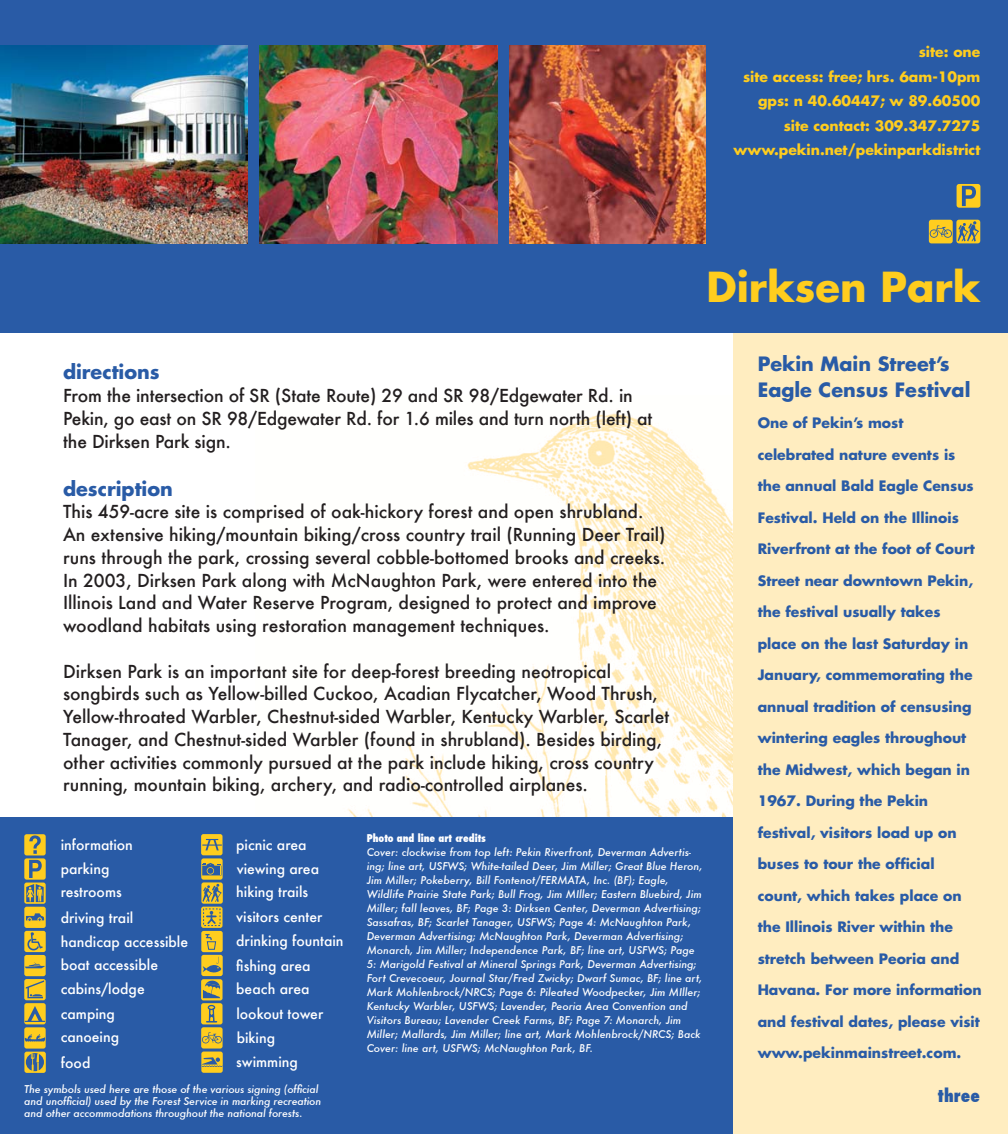
<style>
.page{position:relative;width:1008px;height:1134px;background:#fff}
.page>*{position:absolute;margin:0;border:0;box-sizing:border-box;transform-origin:0 0}
.t1{font:700 40.25px "Futura";color:#ffcd1e}
.t2{font:700 19.25px/26.2px "Futura";color:#295ba6}
.t3{font:500 17.5px/22.8px "Futura";color:#231f20}
.t4{font:800 condensed 17.5px "Futura";letter-spacing:.005em;color:#295ba6}
.t5{font:700 14px "Futura";color:#295ba6}
.t6{font:500 14px/24px "Futura";color:#fff}
.t7{font:700 14px/24.5px "Futura";color:#ffcd1e;text-align:right}
.t8{font:italic 500 10.5px/14px "Futura";color:#fff}
.t9{font:800 condensed 10.5px "Futura";color:#fff}
</style>
<div class="page">
<img style="left:347px;top:413px;width:386px;height:404px">
<div style="left:0;top:817px;width:744px;height:317px;background:#295ba6"></div>
<div style="left:733px;top:332px;width:275px;height:802px;background:#ffedc0"></div>
<div style="left:0;top:0;width:1008px;height:332px;background:#295ba6"></div>
<img style="left:0;top:46px;width:247px;height:197px">
<img style="left:509px;top:46px;width:196px;height:197px">
<div style="left:957px;top:184px;width:23px;height:24px;background:linear-gradient(to bottom,#f8c922,#faca21);border-radius:3px"></div>
<svg style="left:962px;top:186px;width:14px;height:20px"></svg>
<div style="left:956px;top:220px;width:24px;height:23px;background:#ffcd1e;border-radius:3px"></div>
<svg style="left:958px;top:221px;width:21px;height:21px"></svg>
<div style="left:929px;top:220px;width:24px;height:23px;background:#ffcd1e;border-radius:3px"></div>
<svg style="left:930px;top:225px;width:22px;height:13px"></svg>
<img style="left:260px;top:46px;width:237px;height:197px">
<div style="left:24px;top:931px;width:22px;height:21px;background:#ffcd1e;border-radius:2px"></div>
<svg style="left:27px;top:932px;width:16px;height:18px"></svg>
<div style="left:24px;top:858px;width:22px;height:22px;background:#ffcd1e;border-radius:2px"></div>
<svg style="left:29px;top:860px;width:13px;height:18px"></svg>
<svg style="left:24px;top:883px;width:22px;height:21px"></svg>
<svg style="left:26px;top:884px;width:18px;height:18px"></svg>
<div style="left:24px;top:1027px;width:22px;height:22px;background:#ffcd1e;border-radius:2px"></div>
<svg style="left:24px;top:1034px;width:22px;height:8px"></svg>
<div style="left:24px;top:955px;width:22px;height:21px;background:#ffcd1e;border-radius:2px"></div>
<svg style="left:25px;top:962px;width:20px;height:6px"></svg>
<div style="left:24px;top:1003px;width:22px;height:21px;background:#ffcd1e;border-radius:2px"></div>
<svg style="left:25px;top:1006px;width:20px;height:16px"></svg>
<div style="left:24px;top:834px;width:22px;height:21px;background:#ffcd1e;border-radius:2px"></div>
<svg style="left:29px;top:835px;width:12px;height:19px"></svg>
<svg style="left:24px;top:979px;width:22px;height:21px"></svg>
<svg style="left:26px;top:980px;width:18px;height:18px"></svg>
<div style="left:24px;top:907px;width:22px;height:21px;background:#ffcd1e;border-radius:2px"></div>
<svg style="left:26px;top:913px;width:18px;height:9px"></svg>
<svg style="left:24px;top:1052px;width:22px;height:21px"></svg>
<div style="left:26px;top:1053px;width:18px;height:18px;background:#295ba6;border-radius:50%"></div>
<svg style="left:31px;top:1053px;width:8px;height:18px"></svg>
<div style="left:201px;top:882px;width:22px;height:22px;background:#ffcd1e;border-radius:2px"></div>
<svg style="left:202px;top:884px;width:20px;height:18px"></svg>
<div style="left:201px;top:955px;width:22px;height:21px;background:#ffcd1e;border-radius:2px"></div>
<div style="left:201px;top:834px;width:22px;height:21px;background:#ffcd1e;border-radius:2px"></div>
<svg style="left:202px;top:839px;width:20px;height:11px"></svg>
<div style="left:201px;top:1027px;width:22px;height:22px;background:#ffcd1e;border-radius:2px"></div>
<svg style="left:202px;top:1032px;width:20px;height:11px"></svg>
<svg style="left:201px;top:858px;width:22px;height:22px"></svg>
<svg style="left:202px;top:863px;width:19px;height:12px"></svg>
<svg style="left:201px;top:979px;width:22px;height:21px"></svg>
<svg style="left:203px;top:957px;width:18px;height:41px"></svg>
<div style="left:201px;top:1003px;width:22px;height:21px;background:#ffcd1e;border-radius:2px"></div>
<svg style="left:207px;top:1005px;width:10px;height:17px"></svg>
<svg style="left:201px;top:907px;width:22px;height:21px"></svg>
<svg style="left:206px;top:911px;width:11px;height:15px"></svg>
<div style="left:201px;top:931px;width:22px;height:21px;background:#ffcd1e;border-radius:2px"></div>
<svg style="left:205px;top:934px;width:11px;height:16px"></svg>
<div style="left:201px;top:1052px;width:22px;height:21px;background:#ffcd1e;border-radius:2px"></div>
<svg style="left:202px;top:1057px;width:20px;height:10px"></svg>
<h3 class="t7" style="left:734px;top:41px;width:248px">site: one<br>site access: free; hrs. 6am-10pm gps: n 40.60447; w 89.60500 site contact: 309.347.7275 www.pekin.net/pekinparkdistrict</h3>
<h1 class="t1" style="left:707px;top:268px;width:275px">Dirksen Park</h1>
<h2 class="t2" style="left:63px;top:361px;width:98px">directions</h2>
<h3 class="t3" style="left:63px;top:384px;width:591px">From the intersection of SR (State Route) 29 and SR 98/Edgewater Rd. in<br>Pekin, go east on SR 98/Edgewater Rd. for 1.6 miles and turn north (left) at the Dirksen Park sign.</h3>
<h2 class="t2" style="left:63px;top:477px;width:111px">description</h2>
<p class="t3" style="left:63px;top:500px;width:604px">This 459-acre site is comprised of oak-hickory forest and open shrubland.<br>An extensive hiking/mountain biking/cross country trail (Running Deer Trail) runs through the park, crossing several cobble-bottomed brooks and creeks.<br>In 2003, Dirksen Park along with McNaughton Park, were entered into the Illinois Land and Water Reserve Program, designed to protect and improve woodland habitats using restoration management techniques.</p>
<p class="t3" style="left:63px;top:659px;width:608px">Dirksen Park is an important site for deep-forest breeding neotropical songbirds such as Yellow-billed Cuckoo, Acadian Flycatcher, Wood Thrush, Yellow-throated Warbler, Chestnut-sided Warbler, Kentucky Warbler, Scarlet Tanager, and Chestnut-sided Warbler (found in shrubland). Besides birding, other activities commonly pursued at the park include hiking, cross country running, mountain biking, archery, and radio-controlled airplanes.</p>
<p class="t9" style="left:367px;top:832px;width:121px">Photo and line art credits</p>
<p class="t8" style="left:367px;top:845px;width:337px">Cover: clockwise from top left: Pekin Riverfront, Deverman Advertis&shy;ing; line art, USFWS; White-tailed Deer, Jim Miller; Great Blue Heron, Jim Miller; Pokeberry, Bill Fontenot/FERMATA, Inc. (BF); Eagle, Wildlife Prairie State Park; Bull Frog, Jim MIller; Eastern Bluebird, Jim Miller; fall leaves, BF; Page 3: Dirksen Center, Deverman Advertising; Sassafras, BF; Scarlet Tanager, USFWS; Page 4: McNaughton Park, Deverman Advertising; McNaughton Park, Deverman Advertising; Monarch, Jim Miller; Independence Park, BF; line art, USFWS; Page 5: Marigold Festival at Mineral Springs Park, Deverman Advertising; Fort Crevecoeur, Journal Star/Fred Zwicky; Dwarf Sumac, BF; line art, Mark Mohlenbrock/NRCS; Page 6: Pileated Woodpecker, Jim MIller; Kentucky Warbler, USFWS; Lavender, Peoria Area Convention and Visitors Bureau; Lavender Creek Farms, BF; Page 7: Monarch, Jim Miller; Mallards, Jim Miller; line art, Mark Mohlenbrock/NRCS; Back Cover: line art, USFWS; McNaughton Park, BF.</p>
<p class="t8" style="left:24px;top:1083px;width:299px;line-height:12.2px">The symbols used here are those of the various signing (official and unofficial) used by the Forest Service in marking recreation and other accommodations throughout the national forests.</p>
<h3 class="t6" style="left:61px;top:833px;width:74px">information parking restrooms</h3>
<h3 class="t6" style="left:61px;top:906px;width:129px">driving trail handicap accessible boat accessible cabins/lodge camping</h3>
<h3 class="t6" style="left:61px;top:1024px;width:60px;line-height:25.7px">canoeing food</h3>
<h3 class="t6" style="left:236px;top:833px;width:84px;line-height:23.4px">picnic area viewing area hiking trails</h3>
<h3 class="t6" style="left:236px;top:905px;width:109px">visitors center drinking fountain fishing area beach area</h3>
<h3 class="t6" style="left:237px;top:1025px;width:40px">biking</h3>
<h3 class="t6" style="left:236px;top:1002px;width:88px">lookout tower</h3>
<h3 class="t6" style="left:236px;top:1049px;width:63px">swimming</h3>
<h2 class="t2" style="left:758px;top:352px;width:214px">Pekin Main Street’s<br>Eagle Census Festival</h2>
<h3 class="t5" style="left:758px;top:417px;width:147px">One of Pekin’s most</h3>
<h3 class="t5" style="left:758px;top:448px;width:199px">celebrated nature events is</h3>
<h3 class="t5" style="left:758px;top:480px;width:218px">the annual Bald Eagle Census</h3>
<h3 class="t5" style="left:758px;top:511px;width:203px">Festival. Held on the Illinois</h3>
<h3 class="t5" style="left:758px;top:543px;width:219px">Riverfront at the foot of Court</h3>
<h3 class="t5" style="left:758px;top:574px;width:217px">Street near downtown Pekin,</h3>
<h3 class="t5" style="left:758px;top:606px;width:184px">the festival usually takes</h3>
<h3 class="t5" style="left:758px;top:637px;width:212px">place on the last Saturday in</h3>
<h3 class="t5" style="left:758px;top:669px;width:216px">January, commemorating the</h3>
<h3 class="t5" style="left:758px;top:700px;width:215px">annual tradition of censusing</h3>
<h3 class="t5" style="left:758px;top:732px;width:210px">wintering eagles throughout</h3>
<h3 class="t5" style="left:758px;top:763px;width:214px">the Midwest, which began in</h3>
<h3 class="t5" style="left:758px;top:795px;width:172px">1967. During the Pekin</h3>
<h3 class="t5" style="left:758px;top:826px;width:201px">festival, visitors load up on</h3>
<h3 class="t5" style="left:758px;top:858px;width:178px">buses to tour the official</h3>
<h3 class="t5" style="left:758px;top:889px;width:206px">count, which takes place on</h3>
<h3 class="t5" style="left:758px;top:921px;width:197px">the Illinois River within the</h3>
<h3 class="t5" style="left:758px;top:952px;width:203px">stretch between Peoria and</h3>
<h3 class="t5" style="left:758px;top:984px;width:225px">Havana. For more information</h3>
<h3 class="t5" style="left:758px;top:1015px;width:224px">and festival dates, please visit</h3>
<h3 class="t5" style="left:758px;top:1047px;width:205px">www.pekinmainstreet.com.</h3>
<h3 class="t4" style="left:938px;top:1084px;width:43px">three</h3>
</div>
